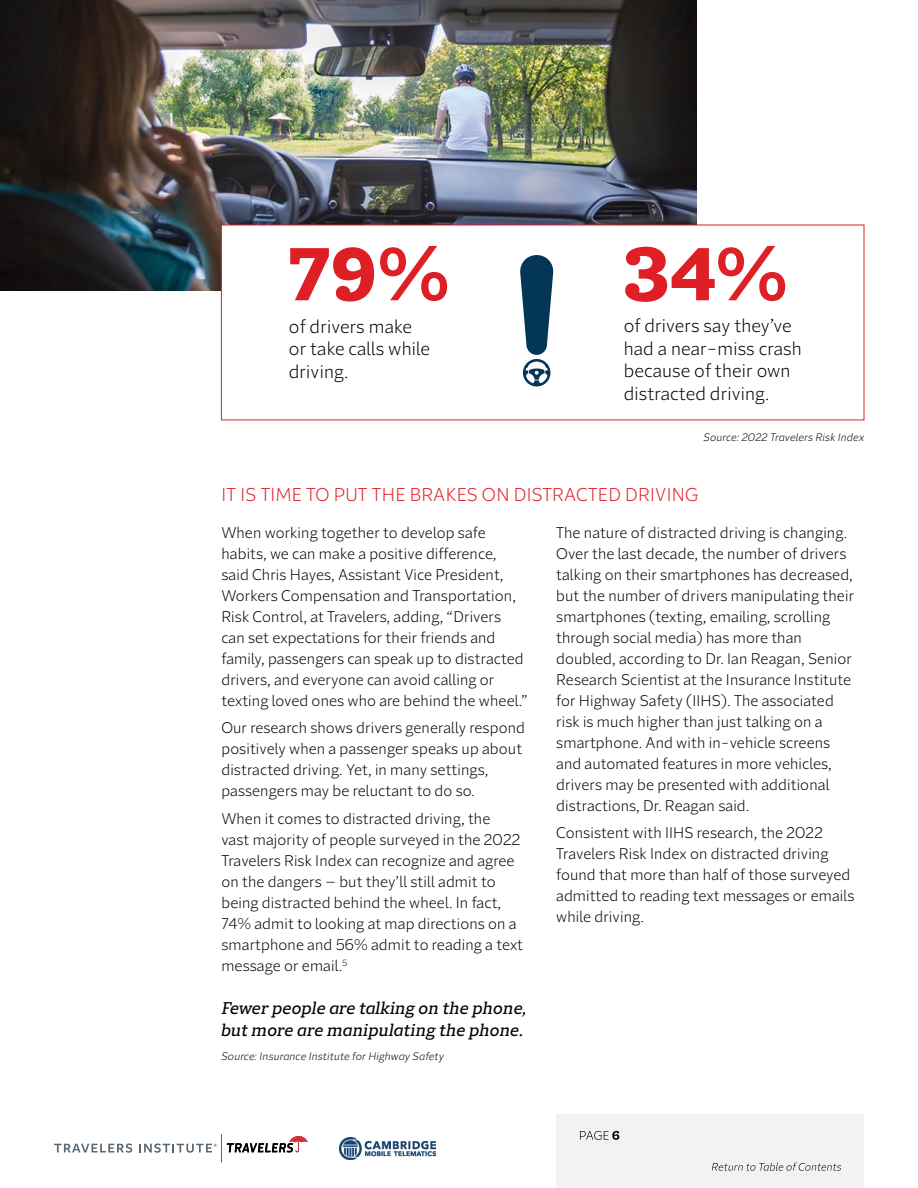
<style>
.page{position:relative;width:918px;height:1188px;background:#fff}
.page>*{position:absolute;margin:0;border:0;box-sizing:border-box;transform-origin:0 0}
.P__Red_number{font:900 72.45px "Batterson Slab";color:#de1f26}
.P__Body{font:300 18px/22.5px "Batterson Sans";letter-spacing:.01em;color:#000}
.H4__Red_header{font:300 18px "Batterson Sans";letter-spacing:.02em;color:#de1f26}
.P__Body_call_out{font:italic 16.5px/22.5px "Batterson Slab";letter-spacing:.01em;color:#000}
.P__Body-2{font:300 15px/21px "Batterson Sans";letter-spacing:.01em;color:#000}
.P__Note{font:italic 300 10.5px "Batterson Sans";letter-spacing:.02em;color:#000}
</style>
<div class="page">
<div style="left:556px;top:1114px;width:308px;height:74px;background:#f3f1f2"></div>
<svg style="left:580px;top:1131px;width:39px;height:9px"></svg>
<img style="left:340px;top:1137px;width:95px;height:22px">
<svg style="left:54px;top:1143px;width:78px;height:10px"></svg>
<svg style="left:139px;top:1134px;width:169px;height:28px"></svg>
<img style="left:0;top:0;width:697px;height:291px">
<svg style="left:712px;top:1163px;width:129px;height:8px"></svg>
<div style="left:221px;top:225px;width:643px;height:195px;background:#fff"></div>
<svg style="left:520px;top:255px;width:34px;height:131px"></svg>
<p class="P__Red_number" style="left:289px;top:227px;width:162px">79%</p>
<p class="P__Body" style="left:289px;top:315px;width:143px">of drivers make or take calls while driving.</p>
<p class="P__Red_number" style="left:624px;top:227px;width:166px">34%</p>
<p class="P__Body" style="left:624px;top:315px;width:180px">of drivers say they’ve had a near-miss crash because of their own distracted driving.</p>
<p class="P__Note" style="left:704px;top:431px;width:162px">Source: 2022 Travelers Risk Index</p>
<h4 class="H4__Red_header" style="left:221px;top:484px;width:478px">IT IS TIME TO PUT THE BRAKES ON DISTRACTED DRIVING</h4>
<p class="P__Body-2" style="left:221px;top:522px;width:308px">When working together to develop safe habits, we can make a positive difference,<br>said Chris Hayes, Assistant Vice President, Workers Compensation and Transportation, Risk Control, at Travelers, adding, “Drivers can set expectations for their friends and family, passengers can speak up to distracted drivers, and everyone can avoid calling or texting loved ones who are behind the wheel.”</p>
<p class="P__Body-2" style="left:221px;top:718px;width:305px">Our research shows drivers generally respond positively when a passenger speaks up about distracted driving. Yet, in many settings, passengers may be reluctant to do so.</p>
<p class="P__Body-2" style="left:221px;top:808px;width:303px">When it comes to distracted driving, the<br>vast majority of people surveyed in the 2022<br>Travelers Risk Index can recognize and agree on the dangers – but they’ll still admit to being distracted behind the wheel. In fact, 74% admit to looking at map directions on a smartphone and 56% admit to reading a text message or email.<sup>5</sup></p>
<p class="P__Body-2" style="left:556px;top:522px;width:299px">The nature of distracted driving is changing.<br>Over the last decade, the number of drivers talking on their smartphones has decreased, but the number of drivers manipulating their smartphones (texting, emailing, scrolling through social media) has more than doubled, according to Dr. Ian Reagan, Senior Research Scientist at the Insurance Institute for Highway Safety (IIHS). The associated risk is much higher than just talking on a smartphone. And with in-vehicle screens and automated features in more vehicles, drivers may be presented with additional distractions, Dr. Reagan said.</p>
<p class="P__Body-2" style="left:556px;top:823px;width:300px">Consistent with IIHS research, the 2022<br>Travelers Risk Index on distracted driving found that more than half of those surveyed admitted to reading text messages or emails while driving.</p>
<p class="P__Body_call_out" style="left:221px;top:996px;width:307px">Fewer people are talking on the phone, but more are manipulating the phone.</p>
<p class="P__Note" style="left:221px;top:1049px;width:224px">Source: Insurance Institute for Highway Safety</p>
</div>
